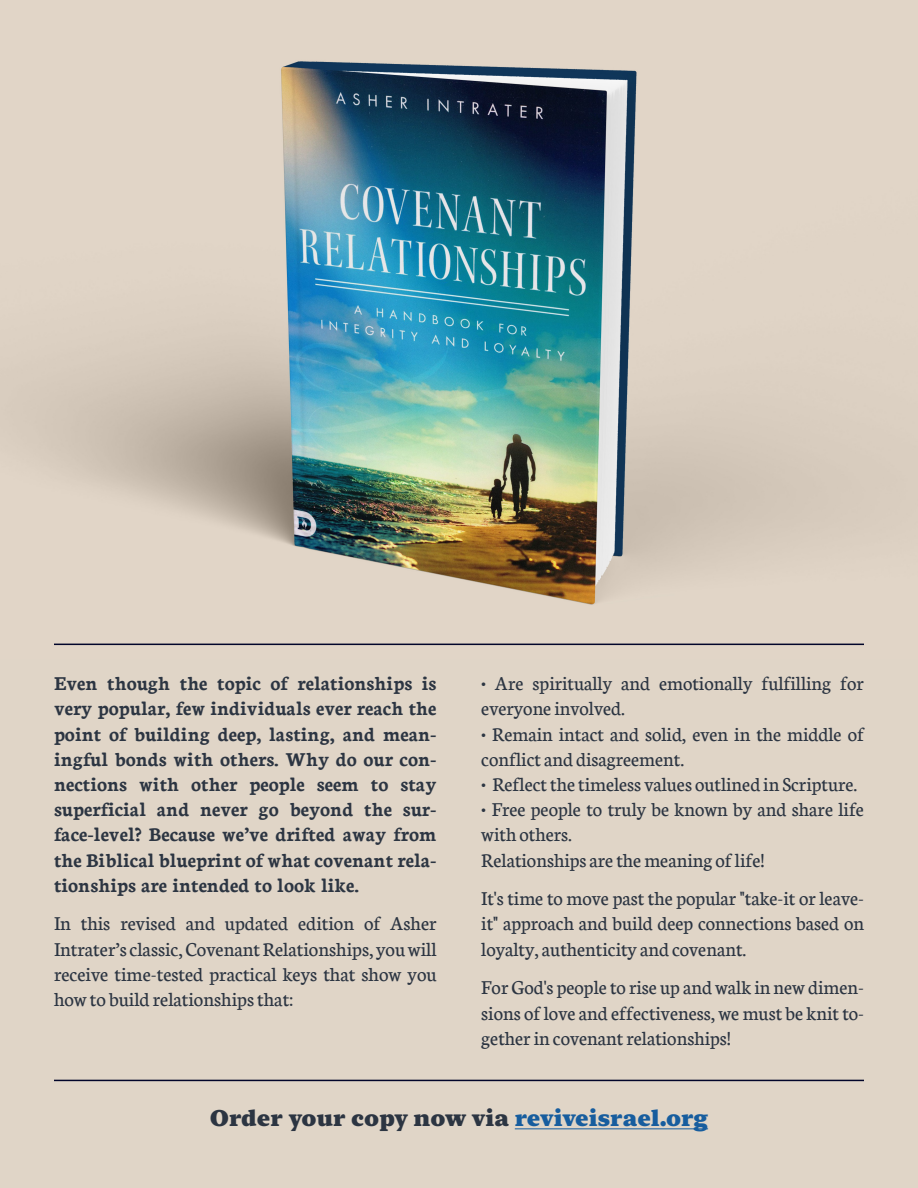
<style>
.page{position:relative;width:918px;height:1188px;background:#e0d5c7}
.page>*{position:absolute;margin:0;border:0;box-sizing:border-box;transform-origin:0 0}
.t1{font:22.5px "New York";color:#2c3542}
.t2{font:21px/25.2px "Neuton";color:#2c3542;text-align:justify}
.t3{font:700 21px/25.2px "Neuton";color:#2c3542;text-align:justify}
.s1{color:#175d9e}
</style>
<div class="page">
<img style="left:11px;top:61px;width:853px;height:585px">
<hr style="left:515px;top:1129px;width:193px;height:1px;background:#175d9e">
<hr style="left:54px;top:644px;width:810px;height:1px;background:#01052a">
<hr style="left:54px;top:1080px;width:810px;height:1px;background:#01052a">
<p class="t3" style="left:54px;top:671px;width:384px">Even though the topic of relationships is very popular, few individuals ever reach the point of building deep, lasting, and mean&shy;ingful bonds with others. Why do our con&shy;nections with other people seem to stay superficial and never go beyond the sur&shy;face-level? Because we’ve drifted away from the Biblical blueprint of what covenant rela&shy;tionships are intended to look like.</p>
<p class="t2" style="left:54px;top:911px;width:384px">In this revised and updated edition of Asher Intrater’s classic, Covenant Relationships, you will receive time-tested practical keys that show you how to build relationships that:</p>
<p class="t2" style="left:481px;top:671px;width:384px">• Are spiritually and emotionally fulfilling for everyone involved.</p>
<p class="t2" style="left:481px;top:721px;width:384px">• Remain intact and solid, even in the middle of conflict and disagreement.</p>
<p class="t2" style="left:481px;top:772px;width:378px">• Reflect the timeless values outlined in Scripture.</p>
<p class="t2" style="left:481px;top:797px;width:384px">• Free people to truly be known by and share life with others.</p>
<p class="t2" style="left:481px;top:847px;width:285px">Relationships are the meaning of life!</p>
<p class="t2" style="left:481px;top:886px;width:384px">It's time to move past the popular "take-it or leave&shy;it" approach and build deep connections based on loyalty, authenticity and covenant.</p>
<p class="t2" style="left:481px;top:975px;width:384px">For God's people to rise up and walk in new dimen&shy;sions of love and effectiveness, we must be knit to&shy;gether in covenant relationships!</p>
<p class="t1" style="left:210px;top:1105px;width:500px">Order your copy now via <span class="s1">reviveisrael.org</span></p>
</div>
